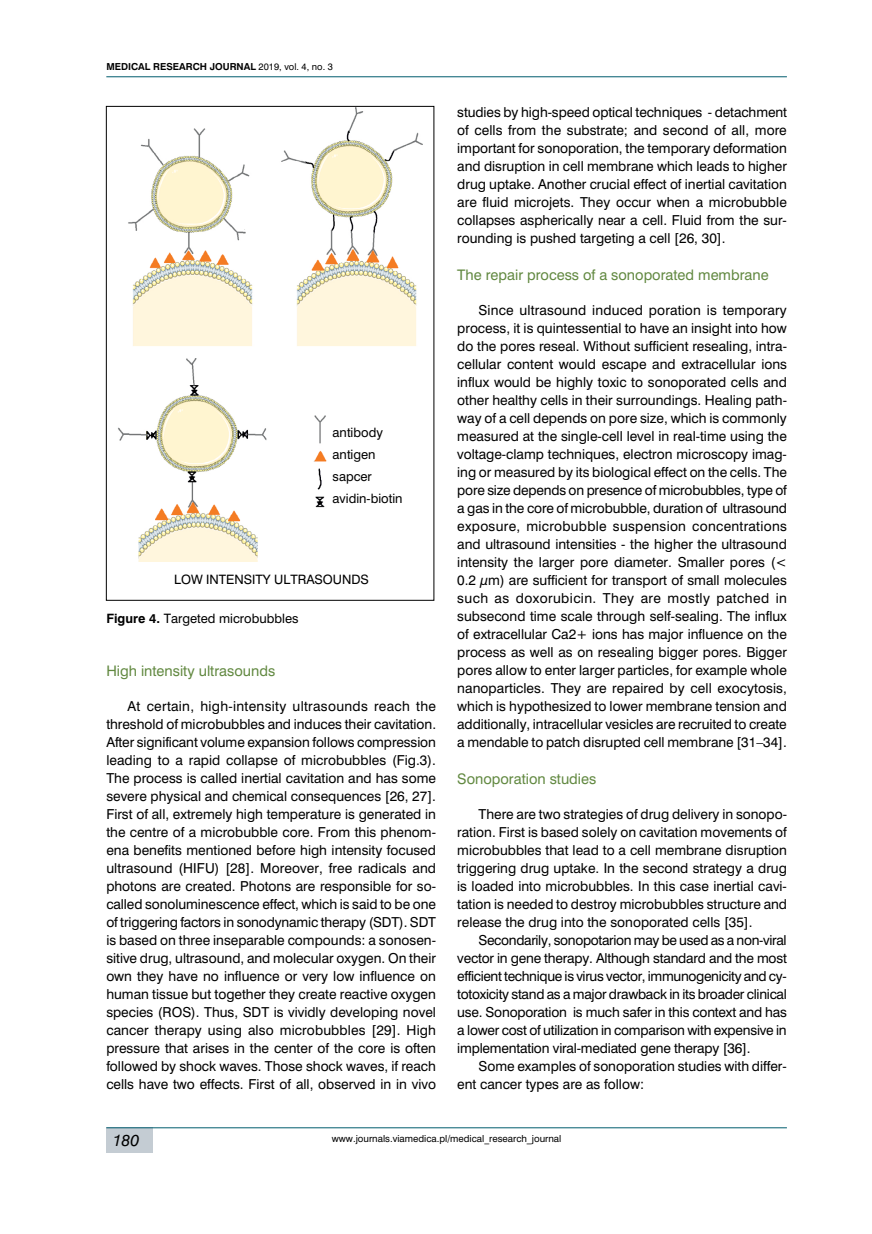
<style>
.page{position:relative;width:872px;height:1234px;background:#fff}
.page>*{position:absolute;margin:0;border:0;box-sizing:border-box;transform-origin:0 0}
.t1{font:italic 15px "Swis 721 PL";color:#000}
.t2{font:13.5px "Swis 721 PL";color:#628941}
.t3{font:12.75px/18px "Swis 721 PL";color:#000;text-align:justify}
.t4{font:12px/22.2px "Swis 721 PL";color:#000}
.t5{font:9px "Swis 721 PL";color:#000}
.t6{font:700 9px "Swis 721 PL";color:#000}
.s1{font-weight:400;font-size:8.7px}
.s2{font-weight:700}
</style>
<div class="page">
<div style="left:106px;top:1127px;width:47px;height:25px;background:#c4ccd3"></div>
<hr style="left:106px;top:76px;width:681px;height:1px;background:#005c6e">
<hr style="left:106px;top:1127px;width:681px;height:1px;background:#005c6e">
<img style="left:118px;top:108px;width:305px;height:453px">
<div style="left:106px;top:106px;width:328px;height:494px;border:1px solid #000"></div>
<p class="t6" style="left:106px;top:61px;width:228px">MEDICAL RESEARCH JOURNAL <span class="s1">2019, vol. 4, no. 3</span></p>
<p class="t4" style="left:333px;top:421px;width:71px">antibody antigen sapcer avidin-biotin</p>
<p class="t4" style="left:174px;top:568px;width:196px">LOW INTENSITY ULTRASOUNDS</p>
<p class="t4" style="left:106px;top:606px;width:194px"><span class="s2">FIGURE 4.</span> Targeted microbubbles</p>
<p class="t2" style="left:106px;top:661px;width:170px">High intensity ultrasounds</p>
<p class="t3" style="left:106px;top:696px;width:331px;text-indent:21px">At certain, high-intensity ultrasounds reach the threshold of microbubbles and induces their cavitation.<br>After significant volume expansion follows compression leading to a rapid collapse of microbubbles (Fig.3).<br>The process is called inertial cavitation and has some severe physical and chemical consequences [26, 27].<br>First of all, extremely high temperature is generated in the centre of a microbubble core. From this phenom&shy;ena benefits mentioned before high intensity focused ultrasound (HIFU) [28]. Moreover, free radicals and photons are created. Photons are responsible for so&shy;called sonoluminescence effect, which is said to be one of triggering factors in sonodynamic therapy (SDT). SDT is based on three inseparable compounds: a sonosen&shy;sitive drug, ultrasound, and molecular oxygen. On their own they have no influence or very low influence on human tissue but together they create reactive oxygen species (ROS). Thus, SDT is vividly developing novel cancer therapy using also microbubbles [29]. High pressure that arises in the center of the core is often followed by shock waves. Those shock waves, if reach cells have two effects. First of all, observed in in vivo</p>
<p class="t3" style="left:457px;top:103px;width:331px">studies by high-speed optical techniques - detachment of cells from the substrate; and second of all, more important for sonoporation, the temporary deformation and disruption in cell membrane which leads to higher drug uptake. Another crucial effect of inertial cavitation are fluid microjets. They occur when a microbubble collapses aspherically near a cell. Fluid from the sur&shy;rounding is pushed targeting a cell [26, 30].</p>
<p class="t2" style="left:457px;top:265px;width:313px">The repair process of a sonoporated membrane</p>
<p class="t3" style="left:457px;top:300px;width:331px;text-indent:21px">Since ultrasound induced poration is temporary process, it is quintessential to have an insight into how do the pores reseal. Without sufficient resealing, intra&shy;cellular content would escape and extracellular ions influx would be highly toxic to sonoporated cells and other healthy cells in their surroundings. Healing path&shy;way of a cell depends on pore size, which is commonly measured at the single-cell level in real-time using the voltage-clamp techniques, electron microscopy imag&shy;ing or measured by its biological effect on the cells. The pore size depends on presence of microbubbles, type of a gas in the core of microbubble, duration of ultrasound exposure, microbubble suspension concentrations and ultrasound intensities - the higher the ultrasound intensity the larger pore diameter. Smaller pores (&lt; 0.2 μm) are sufficient for transport of small molecules such as doxorubicin. They are mostly patched in subsecond time scale through self-sealing. The influx of extracellular Ca2+ ions has major influence on the process as well as on resealing bigger pores. Bigger pores allow to enter larger particles, for example whole nanoparticles. They are repaired by cell exocytosis, which is hypothesized to lower membrane tension and additionally, intracellular vesicles are recruited to create a mendable to patch disrupted cell membrane [31–34].</p>
<p class="t2" style="left:457px;top:769px;width:141px">Sonoporation studies</p>
<p class="t3" style="left:457px;top:804px;width:331px;text-indent:21px">There are two strategies of drug delivery in sonopo&shy;ration. First is based solely on cavitation movements of microbubbles that lead to a cell membrane disruption triggering drug uptake. In the second strategy a drug is loaded into microbubbles. In this case inertial cavi&shy;tation is needed to destroy microbubbles structure and release the drug into the sonoporated cells [35].</p>
<p class="t3" style="left:457px;top:930px;width:331px;text-indent:21px">Secondarily, sonopotarion may be used as a non-viral vector in gene therapy. Although standard and the most efficient technique is virus vector, immunogenicity and cy&shy;totoxicity stand as a major drawback in its broader clinical use. Sonoporation is much safer in this context and has a lower cost of utilization in comparison with expensive in implementation viral-mediated gene therapy [36].</p>
<p class="t3" style="left:457px;top:1056px;width:331px;text-indent:21px">Some examples of sonoporation studies with differ&shy;ent cancer types are as follow:</p>
<p class="t1" style="left:113px;top:1130px;width:28px">180</p>
<p class="t5" style="left:332px;top:1132px;width:231px">www.journals.viamedica.pl/medical_research_journal</p>
</div>
